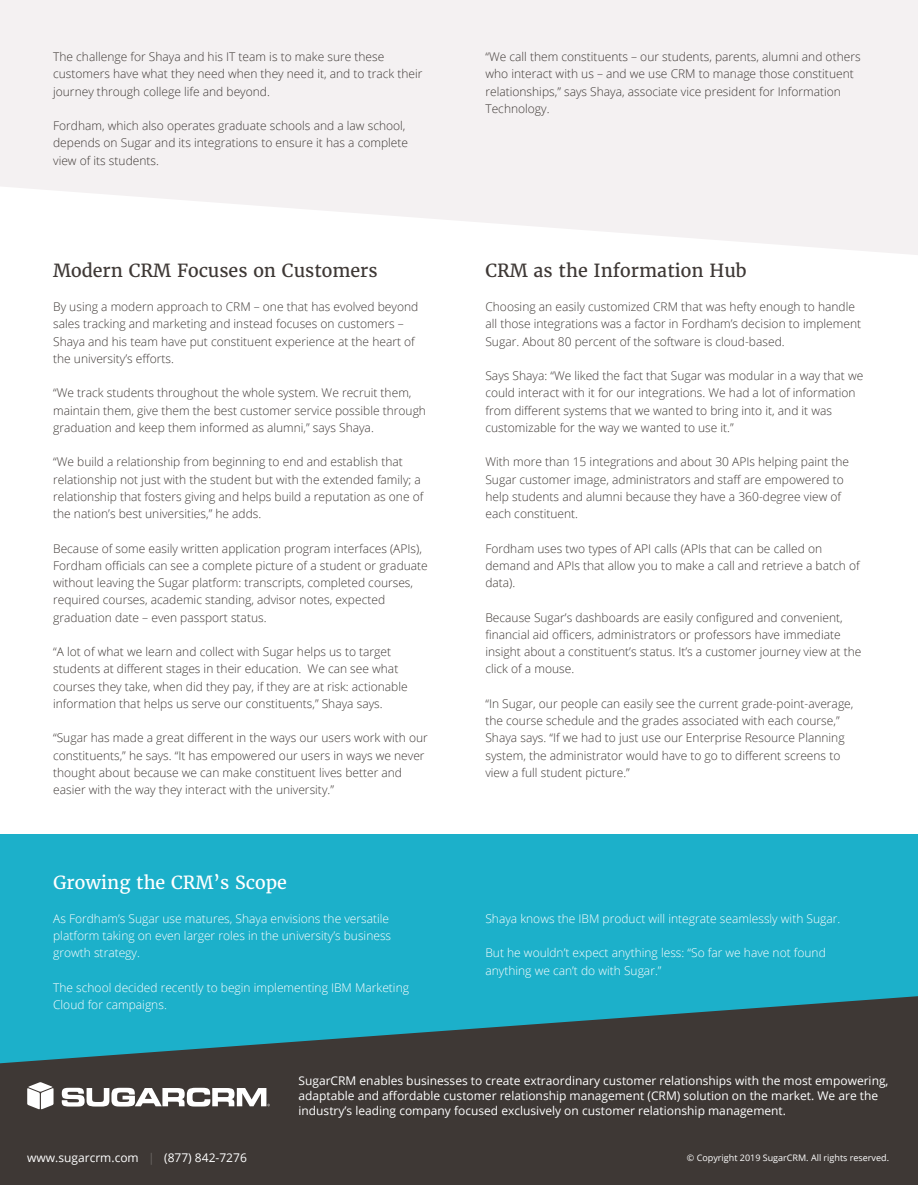
<style>
.page{position:relative;width:918px;height:1185px;background:#fff}
.page>*{position:absolute;margin:0;border:0;box-sizing:border-box;transform-origin:0 0}
.t1{font:18px "Merriweather";color:#3e3835}
.t2{font:18px "Merriweather";color:#fff}
.t3{font:300 12px/17.2px "Open Sans";color:#3e3835}
.t4{font:300 12px/17.2px "Open Sans";color:#fff}
.Default{font:12px/15px "Open Sans";color:#fff}
.Default-2{font:9px "Open Sans";color:#fff}
.s1{color:#6a6562}
</style>
<div class="page">
<div style="left:0;top:834px;width:917px;height:351px;background:#1cb0ca"></div>
<svg style="left:0;top:996px;width:917px;height:189px;fill:#3e3835"></svg>
<svg style="left:0;top:0;width:917px;height:255px;fill:#f4f1f2"></svg>
<svg style="left:62px;top:1088px;width:208px;height:19px;background:#b1aead"></svg>
<svg style="left:27px;top:1082px;width:26px;height:27px"></svg>
<p class="t3" style="left:53px;top:48px;width:371px">The challenge for Shaya and his IT team is to make sure these customers have what they need when they need it, and to track their journey through college life and beyond.</p>
<p class="t3" style="left:53px;top:117px;width:356px">Fordham, which also operates graduate schools and a law school, depends on Sugar and its integrations to ensure it has a complete view of its students.</p>
<p class="t1" style="left:53px;top:259px;width:326px">Modern CRM Focuses on Customers</p>
<p class="t3" style="left:53px;top:298px;width:366px">By using a modern approach to CRM – one that has evolved beyond sales tracking and marketing and instead focuses on customers – Shaya and his team have put constituent experience at the heart of the university’s efforts.</p>
<p class="t3" style="left:53px;top:384px;width:374px">“We track students throughout the whole system. We recruit them, maintain them, give them the best customer service possible through graduation and keep them informed as alumni,” says Shaya.</p>
<p class="t3" style="left:53px;top:453px;width:371px">“We build a relationship from beginning to end and establish that relationship not just with the student but with the extended family; a relationship that fosters giving and helps build a reputation as one of the nation’s best universities,” he adds.</p>
<p class="t3" style="left:53px;top:539px;width:376px">Because of some easily written application program interfaces (APIs), Fordham officials can see a complete picture of a student or graduate without leaving the Sugar platform: transcripts, completed courses, required courses, academic standing, advisor notes, expected graduation date – even passport status.</p>
<p class="t3" style="left:53px;top:643px;width:356px">“A lot of what we learn and collect with Sugar helps us to target students at different stages in their education. We can see what courses they take, when did they pay, if they are at risk: actionable information that helps us serve our constituents,” Shaya says.</p>
<p class="t3" style="left:53px;top:729px;width:376px">“Sugar has made a great different in the ways our users work with our constituents,” he says. “It has empowered our users in ways we never thought about because we can make constituent lives better and easier with the way they interact with the university.”</p>
<p class="t2" style="left:53px;top:871px;width:235px">Growing the CRM’s Scope</p>
<p class="t4" style="left:53px;top:910px;width:339px">As Fordham’s Sugar use matures, Shaya envisions the versatile platform taking on even larger roles in the university’s business growth strategy.</p>
<p class="t4" style="left:53px;top:979px;width:357px">The school decided recently to begin implementing IBM Marketing<br>Cloud for campaigns.</p>
<p class="t3" style="left:485px;top:48px;width:376px">“We call them constituents – our students, parents, alumni and others who interact with us – and we use CRM to manage those constituent relationships,” says Shaya, associate vice president for Information Technology.</p>
<p class="t1" style="left:485px;top:259px;width:263px">CRM as the Information Hub</p>
<p class="t3" style="left:485px;top:298px;width:377px">Choosing an easily customized CRM that was hefty enough to handle all those integrations was a factor in Fordham’s decision to implement<br>Sugar. About 80 percent of the software is cloud-based.</p>
<p class="t3" style="left:485px;top:367px;width:379px">Says Shaya: “We liked the fact that Sugar was modular in a way that we could interact with it for our integrations. We had a lot of information from different systems that we wanted to bring into it, and it was customizable for the way we wanted to use it.”</p>
<p class="t3" style="left:485px;top:453px;width:365px">With more than 15 integrations and about 30 APIs helping paint the Sugar customer image, administrators and staff are empowered to help students and alumni because they have a 360-degree view of each constituent.</p>
<p class="t3" style="left:485px;top:539px;width:376px">Fordham uses two types of API calls (APIs that can be called on demand and APIs that allow you to make a call and retrieve a batch of data).</p>
<p class="t3" style="left:485px;top:608px;width:377px">Because Sugar’s dashboards are easily configured and convenient, financial aid officers, administrators or professors have immediate insight about a constituent’s status. It’s a customer journey view at the click of a mouse.</p>
<p class="t3" style="left:485px;top:695px;width:369px">“In Sugar, our people can easily see the current grade-point-average, the course schedule and the grades associated with each course,” Shaya says. “If we had to just use our Enterprise Resource Planning system, the administrator would have to go to different screens to view a full student picture.”</p>
<p class="t4" style="left:485px;top:910px;width:356px">Shaya knows the IBM product will integrate seamlessly with Sugar.</p>
<p class="t4" style="left:485px;top:944px;width:342px">But he wouldn’t expect anything less: “So far we have not found anything we can’t do with Sugar.”</p>
<p class="Default" style="left:27px;top:1150px;width:221px">www.sugarcrm.com <span class="s1">|</span> (877) 842-7276</p>
<p class="Default" style="left:298px;top:1073px;width:591px">SugarCRM enables businesses to create extraordinary customer relationships with the most empowering, adaptable and affordable customer relationship management (CRM) solution on the market. We are the industry’s leading company focused exclusively on customer relationship management.</p>
<p class="Default-2" style="left:686px;top:1151px;width:204px">© Copyright 2019 SugarCRM. All rights reserved.</p>
</div>
